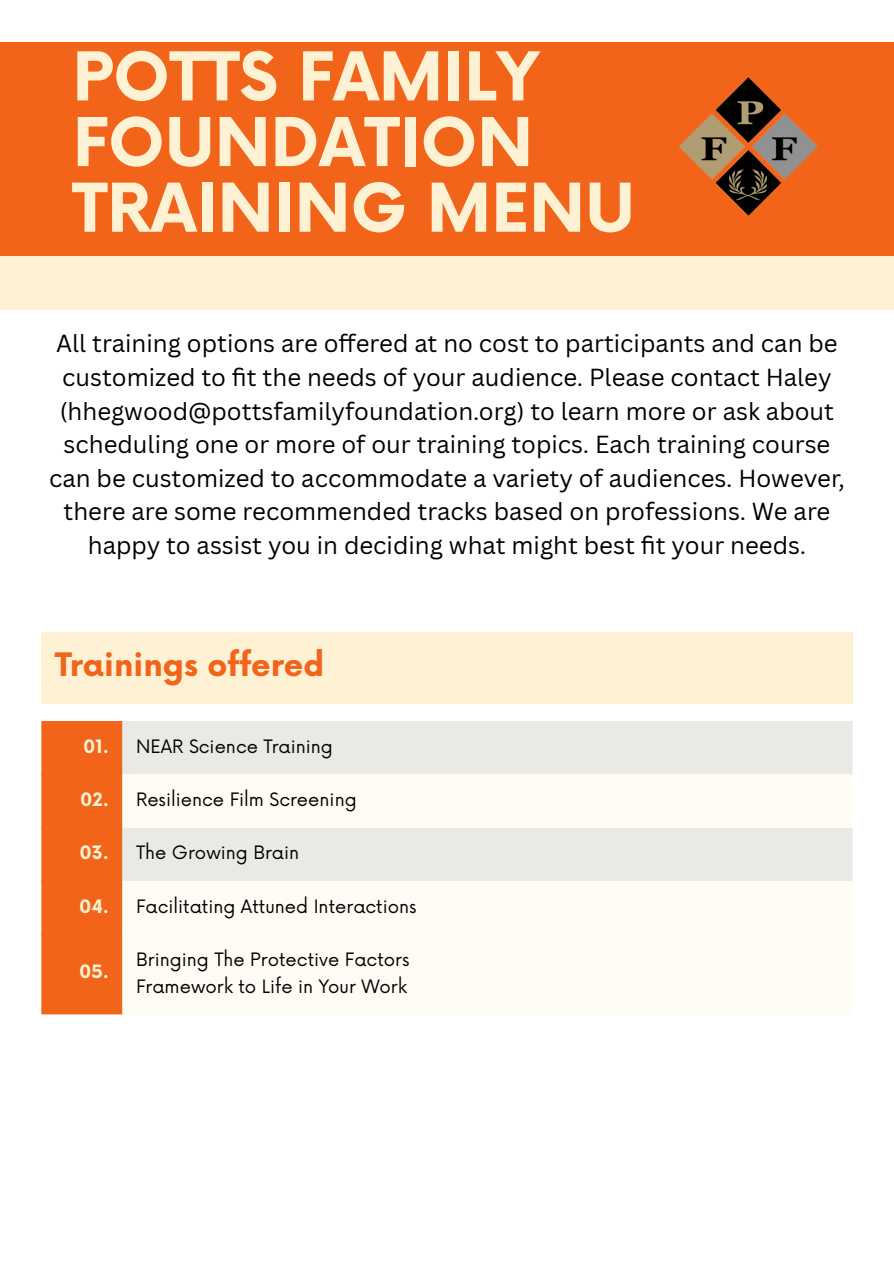
<style>
.page{position:relative;width:894px;height:1263px;background:#fff}
.page>*{position:absolute;margin:0;border:0;box-sizing:border-box;transform-origin:0 0}
.t1{font:700 65.55px/65.7px "Now";color:#fff1d3}
.t2{font:700 31.5px "Now";color:#f26419}
.t3{font:24px/33.6px "Canva Sans";color:#000;text-align:center}
.t4{font:18px/27px "Now";color:#000}
.t5{font:700 18px "Now";color:#fff1d3}
</style>
<div class="page">
<div style="left:0;top:42px;width:893px;height:267px;background:#f26419"></div>
<div style="left:0;top:256px;width:893px;height:53px;background:#fff1d3"></div>
<img style="left:679px;top:78px;width:139px;height:138px">
<div style="left:42px;top:632px;width:810px;height:72px;background:#fff1d3"></div>
<div style="left:42px;top:721px;width:80px;height:293px;background:#f26419"></div>
<div style="left:122px;top:721px;width:730px;height:53px;background:#eae9e6"></div>
<svg style="left:122px;top:774px;width:730px;height:240px;fill:#fffcf6"></svg>
<p class="t1" style="left:72px;top:48px;width:564px">POTTS FAMILY<br>FOUNDATION<br>TRAINING MENU</p>
<p class="t3" style="left:49px;top:326px;width:797px">All training options are offered at no cost to participants and can be customized to fit the needs of your audience. Please contact Haley (hhegwood@pottsfamilyfoundation.org) to learn more or ask about scheduling one or more of our training topics. Each training course can be customized to accommodate a variety of audiences. However, there are some recommended tracks based on professions. We are happy to assist you in deciding what might best fit your needs.</p>
<p class="t2" style="left:55px;top:648px;width:270px">Trainings offered</p>
<p class="t5" style="left:83px;top:736px;width:27px">01.</p>
<p class="t4" style="left:136px;top:734px;width:198px">NEAR Science Training</p>
<p class="t5" style="left:80px;top:790px;width:30px">02.</p>
<p class="t4" style="left:136px;top:787px;width:222px">Resilience Film Screening</p>
<p class="t5" style="left:79px;top:843px;width:31px">03.</p>
<p class="t4" style="left:136px;top:840px;width:165px">The Growing Brain</p>
<p class="t5" style="left:79px;top:896px;width:31px">04.</p>
<p class="t4" style="left:136px;top:893px;width:282px">Facilitating Attuned Interactions</p>
<p class="t5" style="left:79px;top:962px;width:31px">05.</p>
<p class="t4" style="left:136px;top:947px;width:275px">Bringing The Protective Factors<br>Framework to Life in Your Work</p>
</div>
